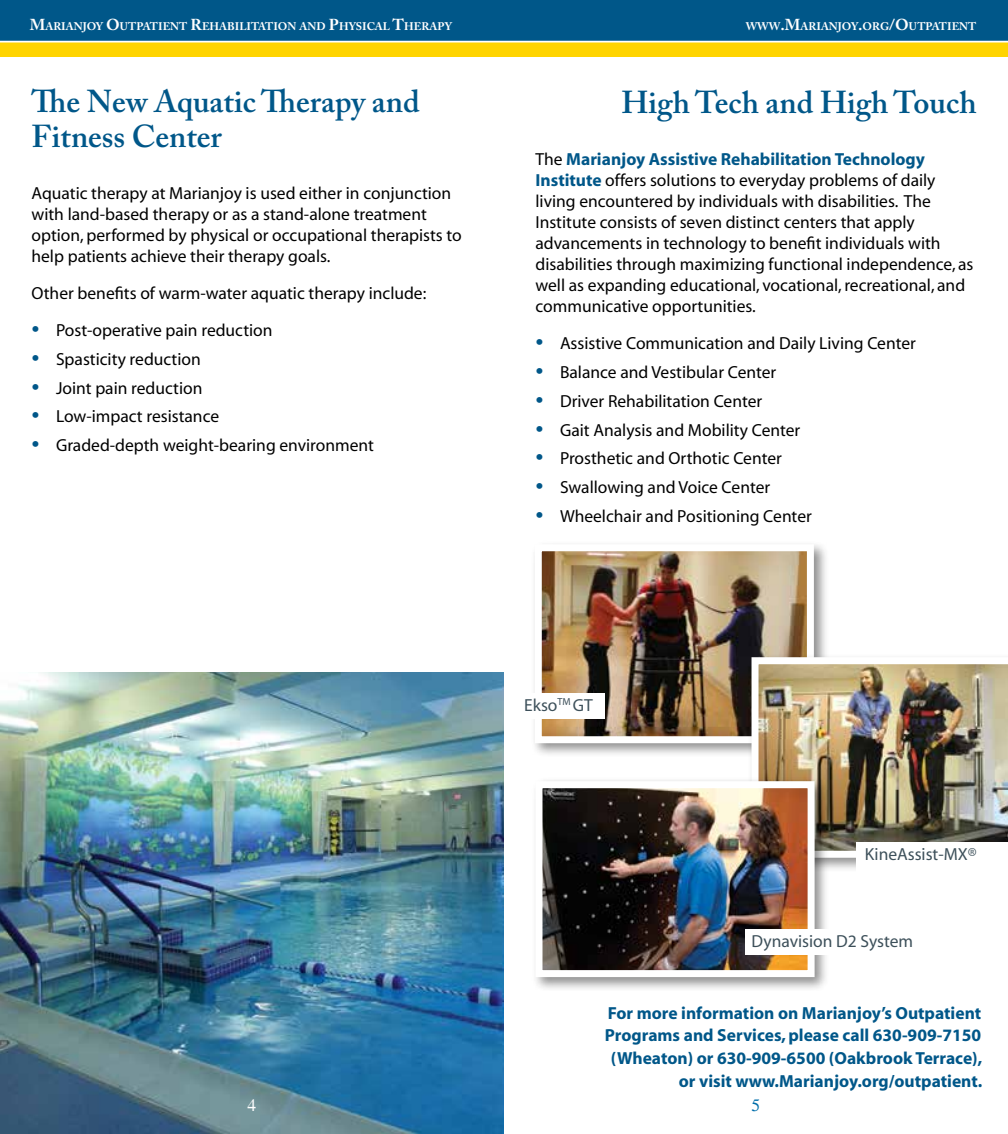
<style>
.page{position:relative;width:1008px;height:1134px;background:#fff}
.page>*{position:absolute;margin:0;border:0;box-sizing:border-box;transform-origin:0 0}
.t1{font:600 31.5px/35px "Adobe Caslon Pro";color:#005789}
.body{font:17.5px/21px "Myriad";color:#000}
.body-2{font:700 17.5px/22.8px "Myriad";color:#005789;text-align:right}
.body-3{font:17.5px "Myriad";color:#3d505a}
.t2{font:17.5px "Times";color:#006eaa}
.t3{font:17.5px "Times";color:#fff}
.t4{font:700 11.03px "Adobe Caslon Pro";color:#fff}
.s1{font-size:15.75px}
.s2{font-family:"Adobe Garamond Pro";font-size:21px;color:#005789}
.s3{font-weight:700;color:#005789}
</style>
<div class="page">
<div style="left:0;top:0;width:1008px;height:57px;background:#ffd400"></div>
<div style="left:0;top:0;width:1008px;height:43px;background:#005789"></div>
<img style="left:0;top:673px;width:504px;height:461px">
<div style="left:531px;top:540px;width:298px;height:218px;background:#000;opacity:.44"></div>
<img style="left:543px;top:552px;width:263px;height:183px">
<div style="left:535px;top:544px;width:279px;height:199px;border:7px solid #fff"></div>
<div style="left:747px;top:653px;width:261px;height:220px;background:#000;opacity:.44"></div>
<img style="left:752px;top:657px;width:256px;height:201px">
<div style="left:531px;top:777px;width:298px;height:215px;background:#000;opacity:.44"></div>
<img style="left:544px;top:789px;width:263px;height:180px">
<div style="left:536px;top:781px;width:279px;height:196px;border:7px solid #fff"></div>
<div style="left:504px;top:693px;width:101px;height:25px;background:#fff"></div>
<div style="left:746px;top:929px;width:262px;height:25px;background:#fff"></div>
<div style="left:856px;top:843px;width:152px;height:35px;background:#fff"></div>
<p class="t4" style="left:30px;top:20px;width:424px"><span class="s1">M</span>ARIANJOY <span class="s1">O</span>UTPATIENT <span class="s1">R</span>EHABILITATION AND <span class="s1">P</span>HYSICAL <span class="s1">T</span>HERAPY</p>
<p class="t4" style="left:746px;top:20px;width:232px">WWW<span class="s1">.M</span>ARIANJOY<span class="s1">.</span>ORG<span class="s1">/O</span>UTPATIENT</p>
<p class="t1" style="left:32px;top:83px;width:390px">The New Aquatic Therapy and<br>Fitness Center</p>
<p class="body" style="left:32px;top:184px;width:432px">Aquatic therapy at Marianjoy is used either in conjunction with land-based therapy or as a stand-alone treatment option, performed by physical or occupational therapists to help patients achieve their therapy goals.</p>
<p class="body" style="left:32px;top:283px;width:396px">Other benefits of warm-water aquatic therapy include:</p>
<p class="body" style="left:32px;top:320px;width:243px"><span class="s2">•</span> Post-operative pain reduction</p>
<p class="body" style="left:32px;top:349px;width:171px"><span class="s2">•</span> Spasticity reduction</p>
<p class="body" style="left:32px;top:378px;width:172px"><span class="s2">•</span> Joint pain reduction</p>
<p class="body" style="left:32px;top:407px;width:189px"><span class="s2">•</span> Low-impact resistance</p>
<p class="body" style="left:32px;top:436px;width:344px"><span class="s2">•</span> Graded-depth weight-bearing environment</p>
<p class="t1" style="left:622px;top:84px;width:356px">High Tech and High Touch</p>
<p class="body" style="left:536px;top:150px;width:440px">The <span class="s3">Marianjoy Assistive Rehabilitation Technology Institute</span> offers solutions to everyday problems of daily living encountered by individuals with disabilities. The Institute consists of seven distinct centers that apply advancements in technology to benefit individuals with disabilities through maximizing functional independence, as well as expanding educational, vocational, recreational, and communicative opportunities.</p>
<p class="body" style="left:536px;top:333px;width:382px"><span class="s2">•</span> Assistive Communication and Daily Living Center</p>
<p class="body" style="left:536px;top:362px;width:242px"><span class="s2">•</span> Balance and Vestibular Center</p>
<p class="body" style="left:536px;top:391px;width:228px"><span class="s2">•</span> Driver Rehabilitation Center</p>
<p class="body" style="left:536px;top:420px;width:266px"><span class="s2">•</span> Gait Analysis and Mobility Center</p>
<p class="body" style="left:536px;top:449px;width:248px"><span class="s2">•</span> Prosthetic and Orthotic Center</p>
<p class="body" style="left:536px;top:478px;width:236px"><span class="s2">•</span> Swallowing and Voice Center</p>
<p class="body" style="left:536px;top:507px;width:278px"><span class="s2">•</span> Wheelchair and Positioning Center</p>
<p class="t3" style="left:248px;top:1096px;width:10px">4</p>
<p class="body-3" style="left:524px;top:697px;width:70px">Ekso<sup>TM</sup> GT</p>
<p class="body-3" style="left:865px;top:845px;width:113px">KineAssist-MX®</p>
<p class="body-3" style="left:751px;top:933px;width:163px">Dynavision D2 System</p>
<p class="body-2" style="left:605px;top:1002px;width:379px">For more information on Marianjoy’s Outpatient Programs and Services, please call 630-909-7150 (Wheaton) or 630-909-6500 (Oakbrook Terrace), or visit www.Marianjoy.org/outpatient.</p>
<p class="t2" style="left:752px;top:1096px;width:10px">5</p>
</div>
